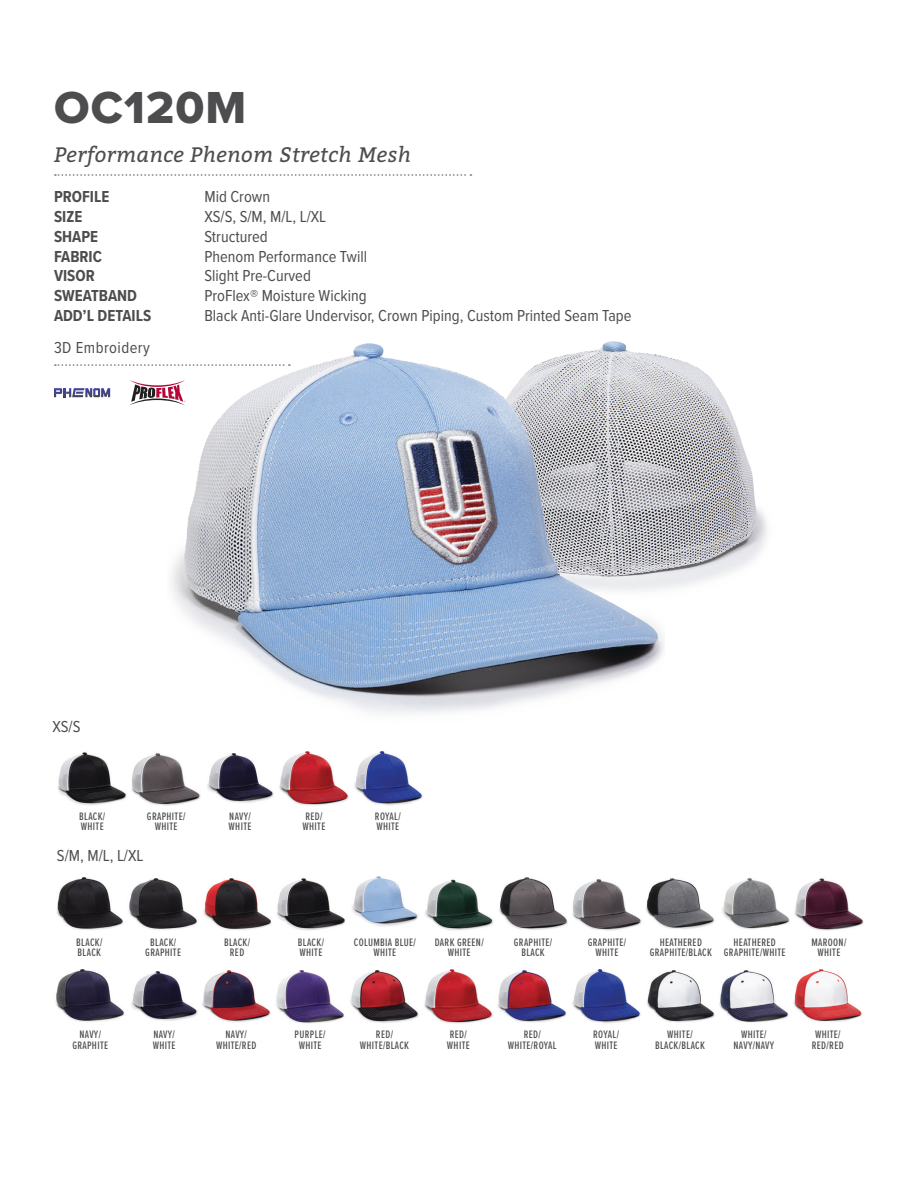
<style>
.page{position:relative;width:918px;height:1188px;background:#fff}
.page>*{position:absolute;margin:0;border:0;box-sizing:border-box;transform-origin:0 0}
.Style_Name{font:46.5px "Proxima Nova Extrabld";letter-spacing:.025em;color:#4d4d4f}
.Marketing_Description{font:italic 21px "Bitter";letter-spacing:.025em;color:#4d4d4f}
.Descriptions{font:16.5px "Proxima Nova Cond";color:#4d4d4f}
.Descriptions_Names{font:700 16.5px "Proxima Nova Cond";color:#4d4d4f}
.Decoration_Technique{font:16.5px "Proxima Nova Cond";letter-spacing:.025em;color:#4d4d4f}
.COLORS{font:500 11.25px/10.2px "Proxima Nova Ex Cn";letter-spacing:.03em;color:#4d4d4f;text-align:center}
</style>
<div class="page">
<img style="left:604px;top:341px;width:163px;height:248px">
<img style="left:171px;top:344px;width:494px;height:369px">
<svg style="left:55px;top:174px;width:416px;height:2px"></svg>
<svg style="left:55px;top:364px;width:235px;height:2px"></svg>
<img style="left:57px;top:752px;width:70px;height:54px">
<img style="left:131px;top:753px;width:70px;height:53px">
<img style="left:207px;top:753px;width:67px;height:50px">
<img style="left:279px;top:752px;width:70px;height:54px">
<img style="left:354px;top:752px;width:69px;height:54px">
<img style="left:203px;top:879px;width:69px;height:51px">
<img style="left:128px;top:879px;width:70px;height:51px">
<img style="left:276px;top:878px;width:70px;height:53px">
<img style="left:646px;top:879px;width:69px;height:50px">
<img style="left:572px;top:879px;width:70px;height:52px">
<img style="left:499px;top:878px;width:69px;height:52px">
<img style="left:352px;top:877px;width:67px;height:49px">
<img style="left:425px;top:879px;width:69px;height:52px">
<img style="left:56px;top:878px;width:68px;height:52px">
<img style="left:722px;top:879px;width:68px;height:50px">
<img style="left:794px;top:878px;width:70px;height:53px">
<img style="left:646px;top:971px;width:69px;height:52px">
<img style="left:572px;top:970px;width:69px;height:54px">
<img style="left:719px;top:970px;width:70px;height:53px">
<img style="left:793px;top:970px;width:69px;height:52px">
<img style="left:202px;top:971px;width:69px;height:52px">
<img style="left:424px;top:970px;width:69px;height:54px">
<img style="left:497px;top:970px;width:70px;height:53px">
<img style="left:276px;top:970px;width:69px;height:54px">
<img style="left:350px;top:970px;width:69px;height:53px">
<img style="left:131px;top:972px;width:67px;height:49px">
<img style="left:55px;top:970px;width:70px;height:52px">
<svg style="left:130px;top:380px;width:55px;height:25px"></svg>
<svg style="left:54px;top:388px;width:56px;height:9px"></svg>
<p class="Style_Name" style="left:54px;top:72px;width:194px">OC120M</p>
<p class="Marketing_Description" style="left:54px;top:142px;width:359px">Performance Phenom Stretch Mesh</p>
<p class="Descriptions_Names" style="left:54px;top:185px;width:57px">PROFILE</p>
<p class="Descriptions_Names" style="left:54px;top:204px;width:30px">SIZE</p>
<p class="Descriptions_Names" style="left:54px;top:224px;width:46px">SHAPE</p>
<p class="Descriptions_Names" style="left:54px;top:244px;width:50px">FABRIC</p>
<p class="Descriptions_Names" style="left:54px;top:264px;width:42px">VISOR</p>
<p class="Descriptions_Names" style="left:54px;top:284px;width:85px">SWEATBAND</p>
<p class="Descriptions_Names" style="left:54px;top:303px;width:99px">ADD’L DETAILS</p>
<p class="Decoration_Technique" style="left:54px;top:335px;width:97px">3D Embroidery</p>
<p class="Descriptions" style="left:204px;top:185px;width:67px">Mid Crown</p>
<p class="Descriptions" style="left:204px;top:204px;width:123px">XS/S, S/M, M/L, L/XL</p>
<p class="Descriptions" style="left:204px;top:224px;width:65px">Structured</p>
<p class="Descriptions" style="left:204px;top:244px;width:164px">Phenom Performance Twill</p>
<p class="Descriptions" style="left:204px;top:264px;width:108px">Slight Pre-Curved</p>
<p class="Descriptions" style="left:204px;top:284px;width:164px">ProFlex® Moisture Wicking</p>
<p class="Descriptions" style="left:204px;top:303px;width:429px">Black Anti-Glare Undervisor, Crown Piping, Custom Printed Seam Tape</p>
<p class="Descriptions" style="left:52px;top:715px;width:30px">XS/S</p>
<p class="COLORS" style="left:79px;top:811px;width:28px">BLACK/</p>
<p class="COLORS" style="left:81px;top:821px;width:24px">WHITE</p>
<p class="COLORS" style="left:147px;top:811px;width:40px">GRAPHITE/</p>
<p class="COLORS" style="left:155px;top:821px;width:24px">WHITE</p>
<p class="Descriptions" style="left:57px;top:844px;width:88px">S/M, M/L, L/XL</p>
<p class="COLORS" style="left:229px;top:811px;width:23px">NAVY/</p>
<p class="COLORS" style="left:229px;top:821px;width:24px">WHITE</p>
<p class="COLORS" style="left:305px;top:811px;width:19px">RED/</p>
<p class="COLORS" style="left:303px;top:821px;width:24px">WHITE</p>
<p class="COLORS" style="left:375px;top:811px;width:27px">ROYAL/</p>
<p class="COLORS" style="left:376px;top:821px;width:24px">WHITE</p>
<p class="COLORS" style="left:76px;top:936px;width:28px">BLACK/</p>
<p class="COLORS" style="left:78px;top:947px;width:25px">BLACK</p>
<p class="COLORS" style="left:724px;top:936px;width:63px">HEATHERED<br>GRAPHITE/WHITE</p>
<p class="COLORS" style="left:812px;top:936px;width:36px">MAROON/</p>
<p class="COLORS" style="left:150px;top:936px;width:28px">BLACK/</p>
<p class="COLORS" style="left:145px;top:947px;width:37px">GRAPHITE</p>
<p class="COLORS" style="left:224px;top:936px;width:28px">BLACK/</p>
<p class="COLORS" style="left:230px;top:947px;width:16px">RED</p>
<p class="COLORS" style="left:298px;top:936px;width:28px">BLACK/</p>
<p class="COLORS" style="left:300px;top:947px;width:24px">WHITE</p>
<p class="COLORS" style="left:650px;top:936px;width:64px">HEATHERED<br>GRAPHITE/BLACK</p>
<p class="COLORS" style="left:354px;top:936px;width:63px">COLUMBIA BLUE/<br>WHITE</p>
<p class="COLORS" style="left:435px;top:936px;width:50px">DARK GREEN/<br>WHITE</p>
<p class="COLORS" style="left:514px;top:936px;width:40px">GRAPHITE/</p>
<p class="COLORS" style="left:521px;top:947px;width:25px">BLACK</p>
<p class="COLORS" style="left:588px;top:936px;width:40px">GRAPHITE/</p>
<p class="COLORS" style="left:596px;top:947px;width:24px">WHITE</p>
<p class="COLORS" style="left:818px;top:947px;width:24px">WHITE</p>
<p class="COLORS" style="left:80px;top:1029px;width:23px">NAVY/</p>
<p class="COLORS" style="left:72px;top:1039px;width:37px">GRAPHITE</p>
<p class="COLORS" style="left:153px;top:1029px;width:23px">NAVY/</p>
<p class="COLORS" style="left:153px;top:1039px;width:24px">WHITE</p>
<p class="COLORS" style="left:226px;top:1029px;width:23px">NAVY/</p>
<p class="COLORS" style="left:216px;top:1039px;width:42px">WHITE/RED</p>
<p class="COLORS" style="left:295px;top:1029px;width:33px">PURPLE/</p>
<p class="COLORS" style="left:299px;top:1039px;width:24px">WHITE</p>
<p class="COLORS" style="left:376px;top:1029px;width:19px">RED/</p>
<p class="COLORS" style="left:360px;top:1039px;width:51px">WHITE/BLACK</p>
<p class="COLORS" style="left:450px;top:1029px;width:19px">RED/</p>
<p class="COLORS" style="left:447px;top:1039px;width:24px">WHITE</p>
<p class="COLORS" style="left:524px;top:1029px;width:19px">RED/</p>
<p class="COLORS" style="left:508px;top:1039px;width:50px">WHITE/ROYAL</p>
<p class="COLORS" style="left:593px;top:1029px;width:27px">ROYAL/</p>
<p class="COLORS" style="left:595px;top:1039px;width:24px">WHITE</p>
<p class="COLORS" style="left:667px;top:1029px;width:27px">WHITE/</p>
<p class="COLORS" style="left:655px;top:1039px;width:51px">BLACK/BLACK</p>
<p class="COLORS" style="left:741px;top:1029px;width:27px">WHITE/</p>
<p class="COLORS" style="left:734px;top:1039px;width:42px">NAVY/NAVY</p>
<p class="COLORS" style="left:815px;top:1029px;width:27px">WHITE/</p>
<p class="COLORS" style="left:812px;top:1039px;width:33px">RED/RED</p>
</div>
